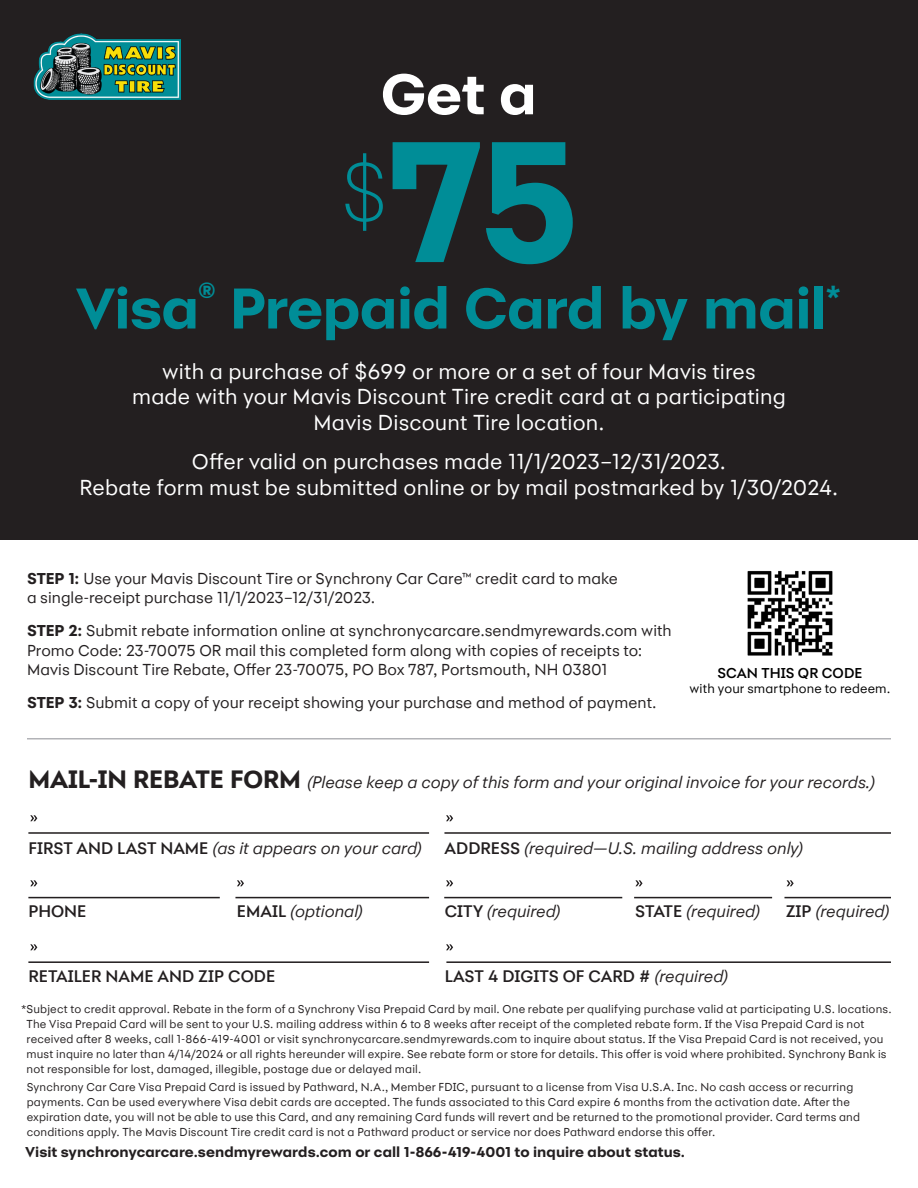
<style>
.page{position:relative;width:918px;height:1188px;background:#fff}
.page>*{position:absolute;margin:0;border:0;box-sizing:border-box;transform-origin:0 0}
.t1{font:700 180px "Synchrony Sans";color:#008d97}
.t2{font:700 60px "Synchrony Sans";letter-spacing:-.01em;color:#008d97}
.t3{font:700 60px "Synchrony Sans";color:#fff}
.t4{font:22.5px/25.5px "Synchrony Sans";letter-spacing:.005em;color:#fff;text-align:center}
.t5{font:italic 17.4px "Synchrony Sans";color:#231f20}
.t6{font:500 17.4px "Synchrony Sans";color:#231f20}
.t7{font:16.5px/19.5px "Synchrony Sans";color:#231f20}
.t8{font:700 15px "Synchrony Sans";color:#231f20}
.t9{font:500 15px "Synchrony Sans";letter-spacing:.005em;color:#000}
.t10{font:13.5px "Synchrony Sans";letter-spacing:.01em;color:#000}
.t11{font:12px/15px "Synchrony Sans";letter-spacing:.015em;color:#231f20}
.s1{font-weight:700}
.s2{font-weight:700;font-style:normal;font-size:26.1px}
.s3{font-weight:500;font-style:normal}
.s4{font-weight:400;font-style:italic}
</style>
<div class="page">
<div style="left:0;top:0;width:918px;height:540px;background:#231f20"></div>
<hr style="left:444px;top:832px;width:447px;height:2px;background:#231f20">
<hr style="left:634px;top:897px;width:138px;height:1px;background:#231f20">
<hr style="left:444px;top:897px;width:178px;height:1px;background:#231f20">
<hr style="left:784px;top:897px;width:107px;height:1px;background:#231f20">
<hr style="left:235px;top:897px;width:194px;height:1px;background:#231f20">
<hr style="left:28px;top:897px;width:192px;height:1px;background:#231f20">
<hr style="left:446px;top:961px;width:445px;height:2px;background:#231f20">
<hr style="left:28px;top:832px;width:401px;height:2px;background:#231f20">
<hr style="left:28px;top:961px;width:401px;height:2px;background:#231f20">
<svg style="left:30px;top:815px;width:7px;height:6px"></svg>
<svg style="left:30px;top:880px;width:7px;height:6px"></svg>
<svg style="left:237px;top:880px;width:7px;height:6px"></svg>
<svg style="left:30px;top:944px;width:7px;height:6px"></svg>
<svg style="left:446px;top:815px;width:7px;height:6px"></svg>
<svg style="left:446px;top:880px;width:7px;height:6px"></svg>
<svg style="left:635px;top:880px;width:8px;height:6px"></svg>
<svg style="left:787px;top:880px;width:7px;height:6px"></svg>
<svg style="left:446px;top:944px;width:7px;height:6px"></svg>
<img style="left:747px;top:570px;width:86px;height:86px">
<hr style="left:27px;top:738px;width:864px;height:2px;background:#b2b3b7">
<img style="left:33px;top:34px;width:147px;height:65px">
<p class="t3" style="left:381px;top:58px;width:157px">Get a</p>
<p class="t1" style="left:338px;top:94px;width:244px"><sup>$</sup>75</p>
<p class="t2" style="left:77px;top:273px;width:766px">Visa<sup>®</sup> Prepaid Card by mail<sup>*</sup></p>
<p class="t4" style="left:132px;top:358px;width:655px">with a purchase of $699 or more or a set of four Mavis tires made with your Mavis Discount Tire credit card at a participating<br>Mavis Discount Tire location.</p>
<p class="t4" style="left:192px;top:449px;width:536px">Offer valid on purchases made 11/1/2023–12/31/2023.</p>
<p class="t4" style="left:80px;top:474px;width:760px">Rebate form must be submitted online or by mail postmarked by 1/30/2024.</p>
<p class="t7" style="left:27px;top:568px;width:592px"><span class="s1">STEP 1:</span> Use your Mavis Discount Tire or Synchrony Car Care™ credit card to make a single-receipt purchase 11/1/2023–12/31/2023.</p>
<p class="t7" style="left:27px;top:621px;width:646px"><span class="s1">STEP 2:</span> Submit rebate information online at synchronycarcare.sendmyrewards.com with<br>Promo Code: 23-70075 OR mail this completed form along with copies of receipts to:<br>Mavis Discount Tire Rebate, Offer 23-70075, PO Box 787, Portsmouth, NH 03801</p>
<p class="t7" style="left:27px;top:693px;width:631px"><span class="s1">STEP 3:</span> Submit a copy of your receipt showing your purchase and method of payment.</p>
<p class="t9" style="left:718px;top:665px;width:146px">SCAN THIS QR CODE</p>
<p class="t10" style="left:690px;top:681px;width:202px">with your smartphone to redeem.</p>
<p class="t5" style="left:28px;top:773px;width:848px"><span class="s2">MAIL-IN REBATE FORM</span> (Please keep a copy of this form and your original invoice for your records.)</p>
<p class="t5" style="left:28px;top:838px;width:395px"><span class="s3">FIRST AND LAST NAME</span> (as it appears on your card)</p>
<p class="t5" style="left:445px;top:838px;width:360px"><span class="s3">ADDRESS</span> (required—U.S. mailing address only)</p>
<p class="t6" style="left:28px;top:901px;width:60px">PHONE</p>
<p class="t5" style="left:237px;top:902px;width:128px"><span class="s3">EMAIL</span> (optional)</p>
<p class="t5" style="left:445px;top:902px;width:118px"><span class="s3">CITY</span> (required)</p>
<p class="t5" style="left:635px;top:902px;width:127px"><span class="s3">STATE</span> (required)</p>
<p class="t5" style="left:786px;top:902px;width:105px"><span class="s3">ZIP</span> (required)</p>
<p class="t6" style="left:28px;top:966px;width:248px">RETAILER NAME AND ZIP CODE</p>
<p class="t6" style="left:445px;top:966px;width:285px">LAST 4 DIGITS OF CARD # <span class="s4">(required)</span></p>
<p class="t11" style="left:27px;top:1001px;width:867px;text-indent:-6px">*Subject to credit approval. Rebate in the form of a Synchrony Visa Prepaid Card by mail. One rebate per qualifying purchase valid at participating U.S. locations.<br>The Visa Prepaid Card will be sent to your U.S. mailing address within 6 to 8 weeks after receipt of the completed rebate form. If the Visa Prepaid Card is not received after 8 weeks, call 1-866-419-4001 or visit synchronycarcare.sendmyrewards.com to inquire about status. If the Visa Prepaid Card is not received, you must inquire no later than 4/14/2024 or all rights hereunder will expire. See rebate form or store for details. This offer is void where prohibited. Synchrony Bank is not responsible for lost, damaged, illegible, postage due or delayed mail.</p>
<p class="t11" style="left:27px;top:1080px;width:835px">Synchrony Car Care Visa Prepaid Card is issued by Pathward, N.A., Member FDIC, pursuant to a license from Visa U.S.A. Inc. No cash access or recurring payments. Can be used everywhere Visa debit cards are accepted. The funds associated to this Card expire 6 months from the activation date. After the expiration date, you will not be able to use this Card, and any remaining Card funds will revert and be returned to the promotional provider. Card terms and conditions apply. The Mavis Discount Tire credit card is not a Pathward product or service nor does Pathward endorse this offer.</p>
<p class="t8" style="left:26px;top:1143px;width:661px">Visit synchronycarcare.sendmyrewards.com or call 1-866-419-4001 to inquire about status.</p>
</div>
